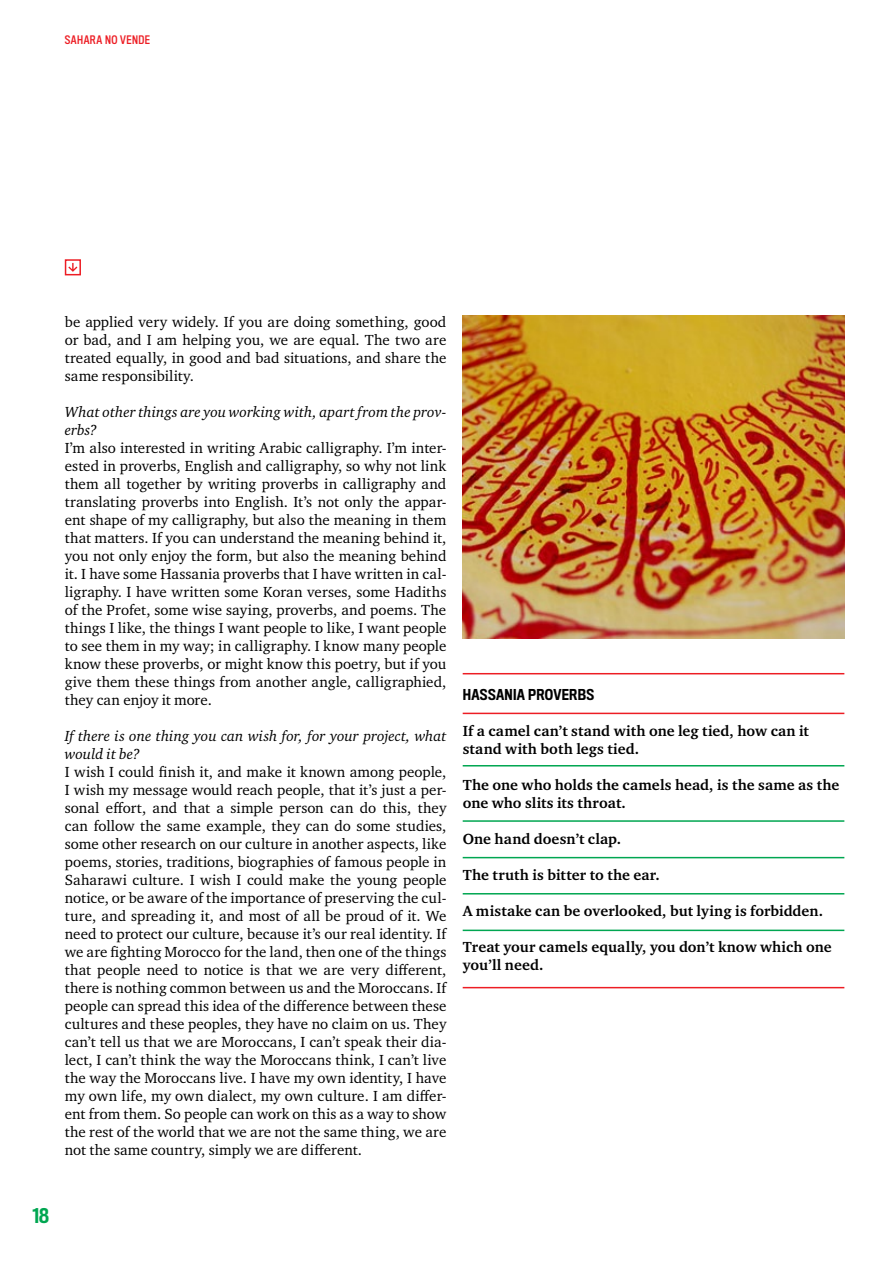
<style>
.page{position:relative;width:893px;height:1263px;background:#fff}
.page>*{position:absolute;margin:0;border:0;box-sizing:border-box;transform-origin:0 0}
.t1{font:500 18.75px "Titling Gothic FB Cond";color:#00a651}
.t2{font:15px/18px "Charter ITC Std";letter-spacing:.005em;color:#000;text-align:justify}
.t3{font:700 15px/18px "Charter ITC Std";letter-spacing:.01em;color:#000}
.t4{font:italic 15px/18px "Charter ITC Std";letter-spacing:.005em;color:#000}
.t5{font:500 13.8px "Titling Gothic FB Cond";letter-spacing:.02em;color:#000}
.t6{font:10.8px "Titling Gothic FB Cond Standard";color:#ed1d24}
</style>
<div class="page">
<svg style="left:68px;top:263px;width:9px;height:9px"></svg>
<div style="left:65px;top:259px;width:16px;height:16px;border:2px solid #ed1d24"></div>
<img style="left:463px;top:316px;width:381px;height:323px">
<hr style="left:463px;top:987px;width:381px;height:1px;background:#ed1d24">
<hr style="left:463px;top:673px;width:381px;height:1px;background:#ed1d24">
<hr style="left:463px;top:713px;width:381px;height:1px;background:#ed1d24">
<hr style="left:463px;top:765px;width:381px;height:1px;background:#00a651">
<hr style="left:463px;top:820px;width:381px;height:2px;background:#00a651">
<hr style="left:463px;top:893px;width:381px;height:1px;background:#00a651">
<hr style="left:463px;top:857px;width:381px;height:1px;background:#00a651">
<hr style="left:463px;top:929px;width:381px;height:2px;background:#00a651">
<p class="t6" style="left:65px;top:34px;width:8px">SAHARA</p>
<p class="t6" style="left:105px;top:34px;width:29px">NO VENDE</p>
<p class="t2" style="left:65px;top:312px;width:383px">be applied very widely. If you are doing something, good or bad, and I am helping you, we are equal. The two are treated equally, in good and bad situations, and share the same responsibility.</p>
<p class="t4" style="left:65px;top:402px;width:383px">What other things are you working with, apart from the prov&shy;erbs?</p>
<p class="t2" style="left:65px;top:438px;width:383px">I’m also interested in writing Arabic calligraphy. I’m inter&shy;ested in proverbs, English and calligraphy, so why not link them all together by writing proverbs in calligraphy and translating proverbs into English. It’s not only the appar&shy;ent shape of my calligraphy, but also the meaning in them that matters. If you can understand the meaning behind it, you not only enjoy the form, but also the meaning behind it. I have some Hassania proverbs that I have written in cal&shy;ligraphy. I have written some Koran verses, some Hadiths of the Profet, some wise saying, proverbs, and poems. The things I like, the things I want people to like, I want people to see them in my way; in calligraphy. I know many people know these proverbs, or might know this poetry, but if you give them these things from another angle, calligraphied, they can enjoy it more.</p>
<p class="t4" style="left:65px;top:726px;width:383px">If there is one thing you can wish for, for your project, what would it be?</p>
<p class="t2" style="left:65px;top:762px;width:383px">I wish I could finish it, and make it known among people, I wish my message would reach people, that it’s just a per&shy;sonal effort, and that a simple person can do this, they can follow the same example, they can do some studies, some other research on our culture in another aspects, like poems, stories, traditions, biographies of famous people in Saharawi culture. I wish I could make the young people notice, or be aware of the importance of preserving the cul&shy;ture, and spreading it, and most of all be proud of it. We need to protect our culture, because it’s our real identity. If we are fighting Morocco for the land, then one of the things that people need to notice is that we are very different, there is nothing common between us and the Moroccans. If people can spread this idea of the difference between these cultures and these peoples, they have no claim on us. They can’t tell us that we are Moroccans, I can’t speak their dia&shy;lect, I can’t think the way the Moroccans think, I can’t live the way the Moroccans live. I have my own identity, I have my own life, my own dialect, my own culture. I am differ&shy;ent from them. So people can work on this as a way to show the rest of the world that we are not the same thing, we are not the same country, simply we are different.</p>
<p class="t5" style="left:463px;top:687px;width:133px">HASSANIA PROVERBS</p>
<p class="t3" style="left:463px;top:722px;width:348px">If a camel can’t stand with one leg tied, how can it stand with both legs tied.</p>
<p class="t3" style="left:463px;top:776px;width:378px">The one who holds the camels head, is the same as the one who slits its throat.</p>
<p class="t3" style="left:463px;top:830px;width:160px">One hand doesn’t clap.</p>
<p class="t3" style="left:463px;top:866px;width:199px">The truth is bitter to the ear.</p>
<p class="t3" style="left:463px;top:902px;width:362px">A mistake can be overlooked, but lying is forbidden.</p>
<p class="t3" style="left:463px;top:938px;width:371px">Treat your camels equally, you don’t know which one you’ll need.</p>
<p class="t1" style="left:32px;top:1204px;width:18px">18</p>
</div>
